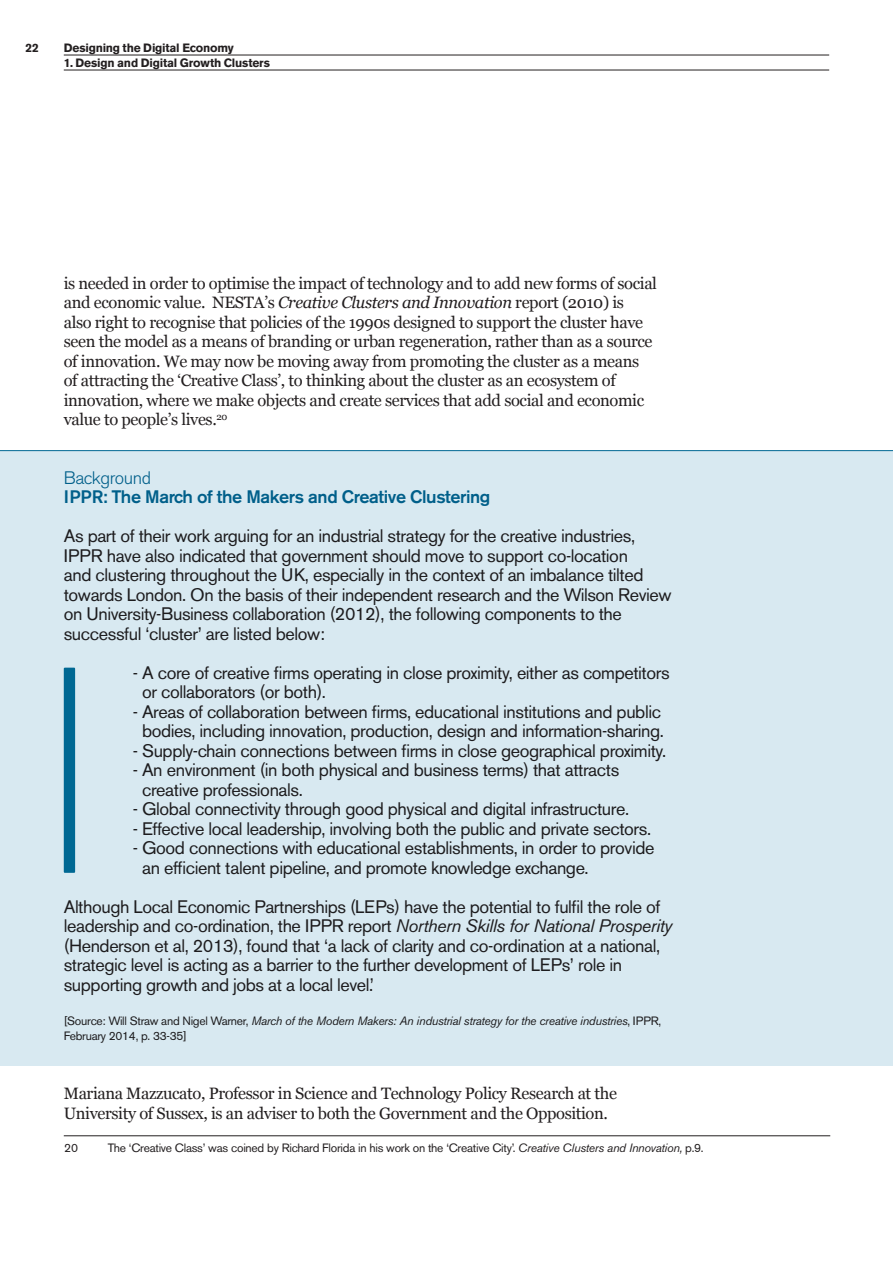
<style>
.page{position:relative;width:893px;height:1263px;background:#fff}
.page>*{position:absolute;margin:0;border:0;box-sizing:border-box;transform-origin:0 0}
.t1{font:18px/19.5px "Akzidenz Grotesk BE";letter-spacing:-.025em;color:#231f20}
.t2{font:500 18px "Akzidenz Grotesk BE";letter-spacing:-.025em;color:#006893}
.t3{font:300 18px "Akzidenz Grotesk BE";letter-spacing:-.025em;color:#006893}
.t4{font:16.5px/19.5px "Georgia";letter-spacing:-.025em;color:#231f20}
.t5{font:italic 12px/15px "Akzidenz Grotesk BE";letter-spacing:-.025em;color:#231f20}
.t6{font:12px "Akzidenz Grotesk BE";letter-spacing:-.02em;color:#231f20}
.t7{font:700 12px "Akzidenz Grotesk BE";letter-spacing:-.02em;color:#231f20}
.s1{font-style:italic}
.s2{font-style:normal}
</style>
<div class="page">
<div style="left:0;top:451px;width:893px;height:614px;background:#d8e9f1"></div>
<hr style="left:64px;top:55px;width:765px;height:1px;background:#231f20">
<hr style="left:64px;top:70px;width:765px;height:1px;background:#231f20">
<div style="left:64px;top:668px;width:11px;height:205px;background:#006893"></div>
<hr style="left:0;top:450px;width:893px;height:1px;background:#006893">
<hr style="left:64px;top:1135px;width:766px;height:1px;background:#231f20">
<p class="t7" style="left:26px;top:40px;width:15px">22</p>
<p class="t7" style="left:64px;top:40px;width:172px">Designing the Digital Economy</p>
<p class="t7" style="left:64px;top:55px;width:208px">1. Design and Digital Growth Clusters</p>
<p class="t4" style="left:64px;top:274px;width:595px">is needed in order to optimise the impact of technology and to add new forms of social and economic value. NESTA’s <span class="s1">Creative Clusters and Innovation</span> report (2010) is<br>also right to recognise that policies of the 1990s designed to support the cluster have seen the model as a means of branding or urban regeneration, rather than as a source of innovation. We may now be moving away from promoting the cluster as a means of attracting the ‘Creative Class’, to thinking about the cluster as an ecosystem of innovation, where we make objects and create services that add social and economic value to people’s lives.<sup>20</sup></p>
<p class="t3" style="left:64px;top:468px;width:89px">Background</p>
<p class="t2" style="left:64px;top:486px;width:428px">IPPR: The March of the Makers and Creative Clustering</p>
<p class="t1" style="left:64px;top:526px;width:609px">As part of their work arguing for an industrial strategy for the creative industries, IPPR have also indicated that government should move to support co-location<br>and clustering throughout the UK, especially in the context of an imbalance tilted towards London. On the basis of their independent research and the Wilson Review on University-Business collaboration (2012), the following components to the successful ‘cluster’ are listed below:</p>
<p class="t1" style="left:142px;top:663px;width:529px;text-indent:-9px">- A core of creative firms operating in close proximity, either as competitors or collaborators (or both).</p>
<p class="t1" style="left:133px;top:702px;width:533px;text-align:center">- Areas of collaboration between firms, educational institutions and public bodies, including innovation, production, design and information-sharing.</p>
<p class="t1" style="left:133px;top:741px;width:535px">- Supply-chain connections between firms in close geographical proximity.</p>
<p class="t1" style="left:142px;top:760px;width:479px;text-indent:-9px">- An environment (in both physical and business terms) that attracts creative professionals.</p>
<p class="t1" style="left:133px;top:799px;width:498px">- Global connectivity through good physical and digital infrastructure.</p>
<p class="t1" style="left:133px;top:819px;width:520px">- Effective local leadership, involving both the public and private sectors.</p>
<p class="t1" style="left:142px;top:838px;width:514px;text-indent:-9px">- Good connections with educational establishments, in order to provide an efficient talent pipeline, and promote knowledge exchange.</p>
<p class="t1" style="left:64px;top:897px;width:610px">Although Local Economic Partnerships (LEPs) have the potential to fulfil the role of leadership and co-ordination, the IPPR report <span class="s1">Northern Skills for National Prosperity </span>(Henderson et al, 2013), found that ‘a lack of clarity and co-ordination at a national, strategic level is acting as a barrier to the further development of LEPs’ role in supporting growth and jobs at a local level.’</p>
<p class="t5" style="left:64px;top:1014px;width:599px"><span class="s2">[Source: Will Straw and Nigel Warner,</span> March of the Modern Makers: An industrial strategy for the creative industries<span class="s2">, IPPR,<br>February 2014, p. 33-35]</span></p>
<p class="t4" style="left:64px;top:1084px;width:555px">Mariana Mazzucato, Professor in Science and Technology Policy Research at the<br>University of Sussex, is an adviser to both the Government and the Opposition.</p>
<p class="t6" style="left:64px;top:1141px;width:15px">20</p>
<p class="t6" style="left:108px;top:1141px;width:597px">The ‘Creative Class’ was coined by Richard Florida in his work on the ‘Creative City’. <span class="s1">Creative Clusters and Innovation,</span> p.9.</p>
</div>
